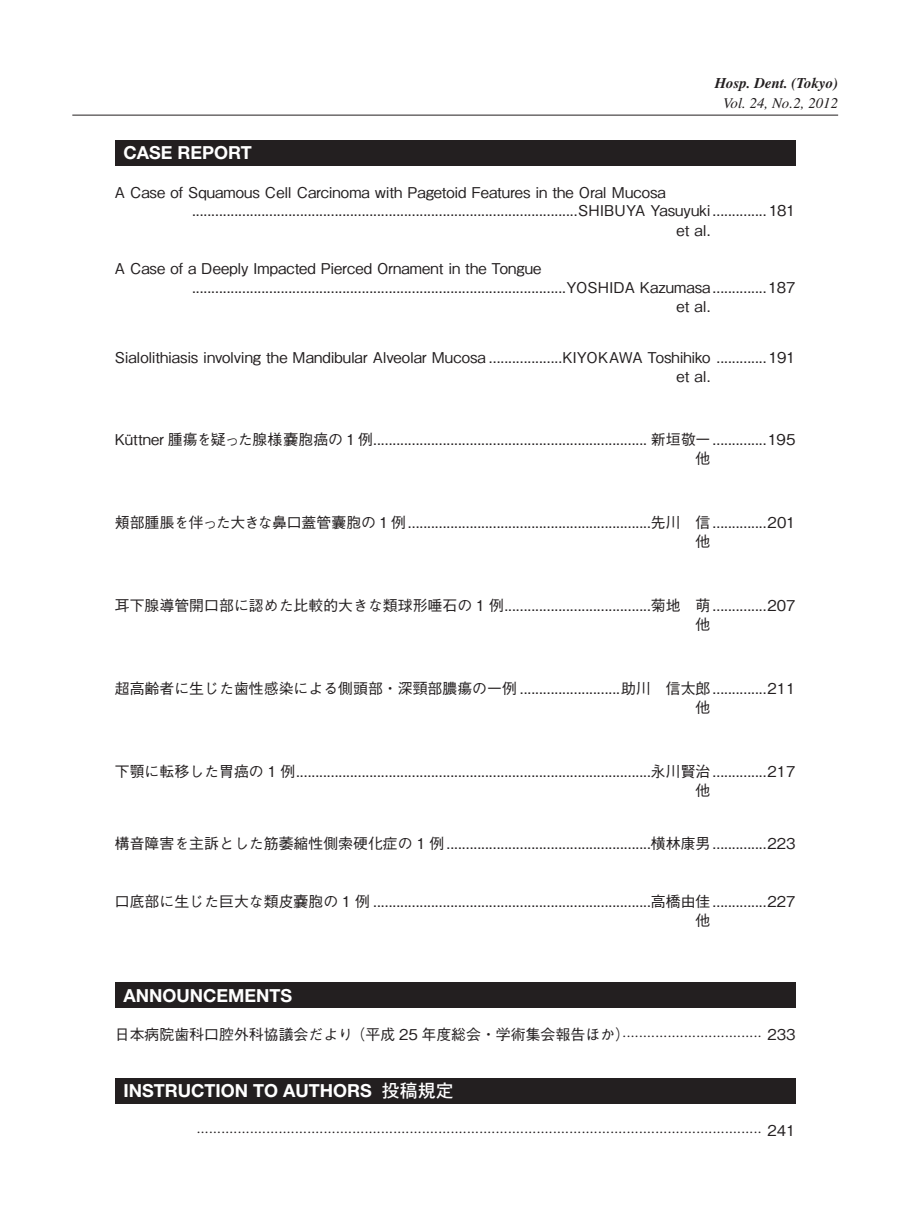
<style>
.page{position:relative;width:919px;height:1221px;background:#fff}
.page>*{position:absolute;margin:0;border:0;box-sizing:border-box;transform-origin:0 0}
.t1{font:700 18px "Helvetica Neue";color:#fff}
.目次{font:500 14.85px "Gothic BBB Pro";color:#231f20}
.目次-2{font:14.85px "Times";color:#231f20}
.t2{font:italic 700 14.85px "Times";color:#231f20}
.t3{font:italic 14.85px "Times";color:#231f20}
.s1{font-family:"Osaka";font-weight:400}
.s2{font-family:"Gothic BBB Pro";font-weight:500}
</style>
<div class="page">
<hr style="left:72px;top:115px;width:766px;height:1px;background:#231f20">
<div style="left:115px;top:140px;width:680px;height:25px;background:#231f20"></div>
<div style="left:115px;top:982px;width:680px;height:26px;background:#231f20"></div>
<div style="left:115px;top:1078px;width:680px;height:25px;background:#231f20"></div>
<p class="t2" style="left:714px;top:74px;width:125px">Hosp. Dent. (Tokyo)</p>
<p class="t3" style="left:723px;top:95px;width:116px">Vol. 24, No.2, 2012</p>
<p class="t1" style="left:123px;top:142px;width:130px">CASE REPORT</p>
<p class="目次" style="left:115px;top:180px;width:552px">A Case of Squamous Cell Carcinoma with Pagetoid Features in the Oral Mucosa</p>
<p class="目次" style="left:192px;top:199px;width:605px">....................................................................................................SHIBUYA Yasuyuki ..............181</p>
<p class="目次" style="left:676px;top:218px;width:35px">et al.</p>
<p class="目次" style="left:115px;top:256px;width:428px">A Case of a Deeply Impacted Pierced Ornament in the Tongue</p>
<p class="目次" style="left:192px;top:275px;width:605px">.................................................................................................YOSHIDA Kazumasa ..............187</p>
<p class="目次" style="left:676px;top:294px;width:35px">et al.</p>
<p class="目次" style="left:115px;top:345px;width:682px">Sialolithiasis involving the Mandibular Alveolar Mucosa ...................KIYOKAWA Toshihiko .............191</p>
<p class="目次" style="left:676px;top:364px;width:35px">et al.</p>
<p class="目次" style="left:115px;top:428px;width:682px">Küttner 腫瘍を疑った腺様嚢胞癌の 1 例....................................................................... 新垣敬一..............195</p>
<p class="目次" style="left:695px;top:447px;width:16px">他</p>
<p class="目次" style="left:115px;top:510px;width:682px">頬部腫脹を伴った大きな鼻口蓋管囊胞の 1 例...............................................................先川　信..............201</p>
<p class="目次" style="left:695px;top:529px;width:16px">他</p>
<p class="目次" style="left:115px;top:593px;width:682px">耳下腺導管開口部に認めた比較的大きな類球形唾石の 1 例......................................菊地　萌..............207</p>
<p class="目次" style="left:695px;top:612px;width:16px">他</p>
<p class="目次" style="left:115px;top:676px;width:682px">超高齢者に生じた歯性感染による側頭部・深頸部膿瘍の一例 ..........................助川　信太郎..............211</p>
<p class="目次" style="left:695px;top:695px;width:16px">他</p>
<p class="目次" style="left:115px;top:759px;width:682px">下顎に転移した胃癌の 1 例............................................................................................永川賢治..............217</p>
<p class="目次" style="left:695px;top:778px;width:16px">他</p>
<p class="目次" style="left:115px;top:831px;width:682px">構音障害を主訴とした筋萎縮性側索硬化症の 1 例.....................................................横林康男..............223</p>
<p class="目次" style="left:115px;top:889px;width:682px">口底部に生じた巨大な類皮嚢胞の 1 例 ........................................................................高橋由佳..............227</p>
<p class="目次" style="left:695px;top:908px;width:16px">他</p>
<p class="t1" style="left:123px;top:984px;width:170px">ANNOUNCEMENTS</p>
<p class="目次" style="left:115px;top:1022px;width:682px">日本病院歯科口腔外科協議会だより （平成 25 年度総会・学術集会報告ほか）<sup>...................................</sup> 233</p>
<p class="t1" style="left:123px;top:1079px;width:332px">INSTRUCTION TO AUTHORS <span class="s1">投稿規定</span></p>
<p class="目次-2" style="left:196px;top:1119px;width:600px">........................................................................................................................................... <span class="s2">241</span></p>
</div>
